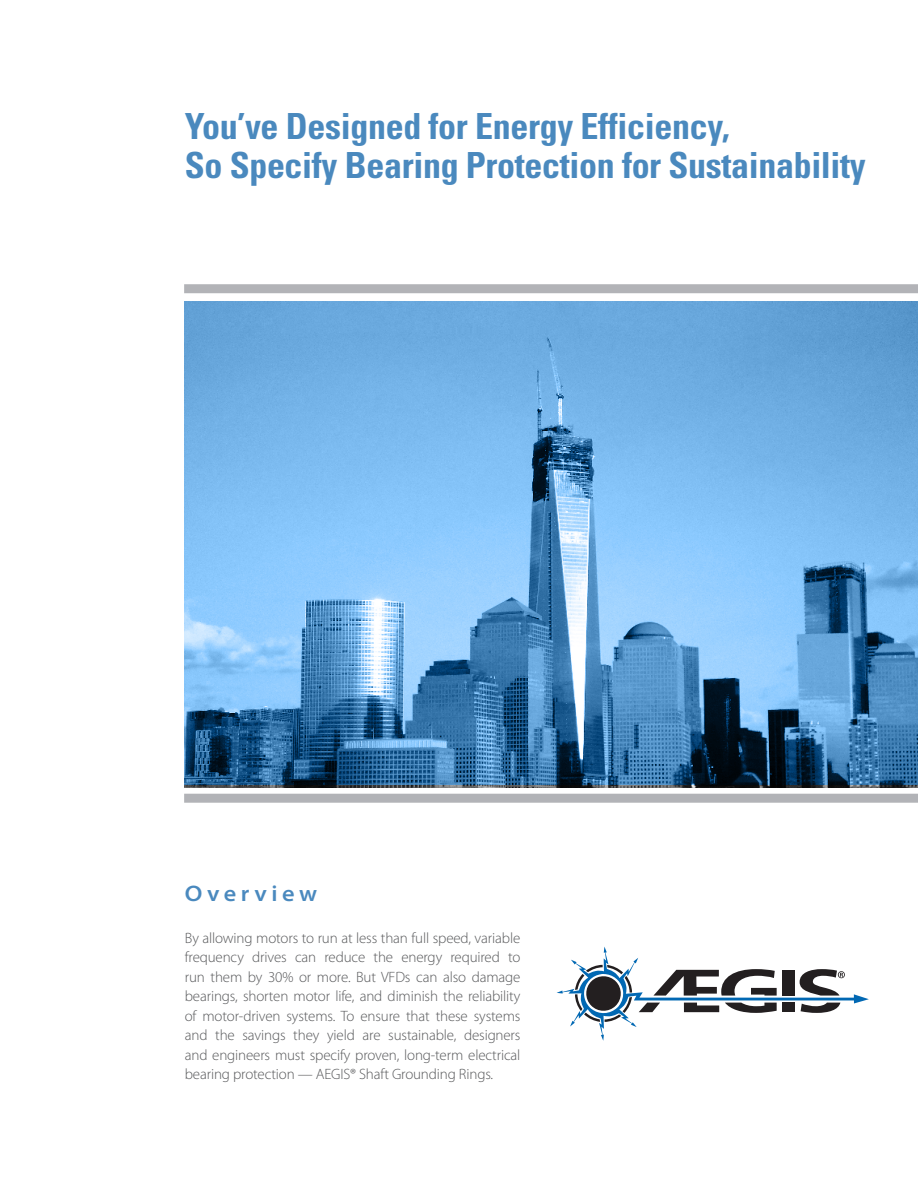
<style>
.page{position:relative;width:918px;height:1188px;background:#fff}
.page>*{position:absolute;margin:0;border:0;box-sizing:border-box;transform-origin:0 0}
.t1{font:700 condensed 36px/39px "Univers LT Std";letter-spacing:-.01em;color:#4a89be}
.t2{font:600 semi-expanded 22.5px "Myriad Pro";letter-spacing:.2em;color:#4a89be}
.t3{font:300 15px/19.5px "Myriad Pro";letter-spacing:-.01em;color:#57585a;text-align:justify}
</style>
<div class="page">
<svg style="left:184px;top:302px;width:734px;height:483px;background:#69a4d6"></svg>
<div style="left:184px;top:284px;width:734px;height:9px;background:#b2b3b7"></div>
<div style="left:184px;top:794px;width:734px;height:9px;background:#b2b3b7"></div>
<svg style="left:557px;top:947px;width:312px;height:94px"></svg>
<h1 class="t1" style="left:185px;top:110px;width:683px">You’ve Designed for Energy Efficiency,<br>So Specify Bearing Protection for Sustainability</h1>
<h2 class="t2" style="left:185px;top:880px;width:134px">Overview</h2>
<p class="t3" style="left:185px;top:929px;width:337px">By allowing motors to run at less than full speed, variable frequency drives can reduce the energy required to run them by 30% or more. But VFDs can also damage bearings, shorten motor life, and diminish the reliability of motor-driven systems. To ensure that these systems and the savings they yield are sustainable, designers and engineers must specify proven, long-term electrical bearing protection — AEGIS® Shaft Grounding Rings.</p>
</div>
